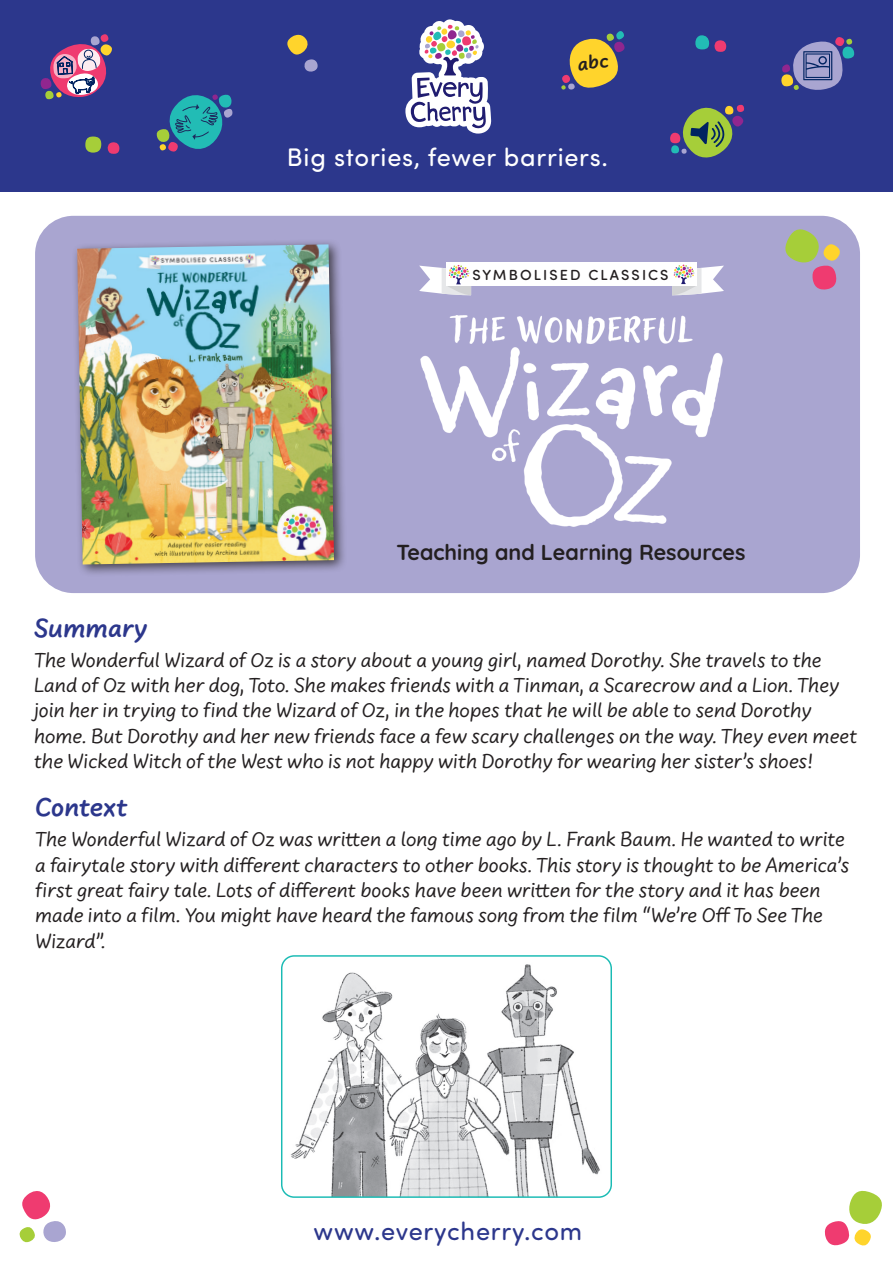
<style>
.page{position:relative;width:893px;height:1263px;background:#fff}
.page>*{position:absolute;margin:0;border:0;box-sizing:border-box;transform-origin:0 0}
.Heading{font:700 27.3px "Uberhand Pro";color:#2c378c}
.t1{font:25.5px "Sofia Pro Soft";letter-spacing:.03em;color:#fff}
.t2{font:25.5px "Sofia Pro Soft";letter-spacing:.03em;color:#2c378c}
.t3{font:700 21.6px "Quicksand";color:#231f20}
.Body{font:21.15px/25.2px "Uberhand Pro";color:#231f20}
.t4{font:500 14.7px "Sofia Pro Soft";letter-spacing:.145em;color:#231f20}
</style>
<div class="page">
<div style="left:0;top:0;width:893px;height:191px;background:#2c378c"></div>
<svg style="left:824px;top:1190px;width:58px;height:56px"></svg>
<svg style="left:19px;top:1191px;width:47px;height:52px"></svg>
<svg style="left:405px;top:19px;width:86px;height:115px"></svg>
<svg style="left:670px;top:104px;width:74px;height:54px"></svg>
<svg style="left:781px;top:37px;width:74px;height:53px"></svg>
<svg style="left:85px;top:136px;width:35px;height:18px"></svg>
<svg style="left:287px;top:34px;width:31px;height:38px"></svg>
<svg style="left:695px;top:35px;width:32px;height:17px"></svg>
<svg style="left:40px;top:34px;width:72px;height:66px"></svg>
<svg style="left:156px;top:94px;width:77px;height:58px"></svg>
<div style="left:35px;top:216px;width:825px;height:377px;background:#a9a5d0;border-radius:38px"></div>
<div style="left:71px;top:239px;width:276px;height:339px;background:#231f20;opacity:.75"></div>
<img style="left:77px;top:244px;width:257px;height:320px">
<img style="left:420px;top:315px;width:303px;height:211px">
<div style="left:446px;top:263px;width:251px;height:23px;background:#fff"></div>
<svg style="left:419px;top:265px;width:52px;height:30px"></svg>
<svg style="left:672px;top:264px;width:52px;height:31px"></svg>
<svg style="left:785px;top:222px;width:68px;height:68px"></svg>
<img style="left:282px;top:956px;width:329px;height:241px">
<div style="left:281px;top:955px;width:331px;height:243px;border:1px solid #1abbb4;border-radius:13px"></div>
<svg style="left:561px;top:31px;width:64px;height:59px"></svg>
<p class="t1" style="left:287px;top:140px;width:323px">Big stories, fewer barriers.</p>
<p class="t4" style="left:472px;top:265px;width:198px">SYMBOLISED CLASSICS</p>
<p class="t3" style="left:396px;top:534px;width:351px">Teaching and Learning Resources</p>
<p class="Heading" style="left:34px;top:607px;width:115px">Summary</p>
<p class="Body" style="left:34px;top:646px;width:825px">The Wonderful Wizard of Oz is a story about a young girl, named Dorothy. She travels to the Land of Oz with her dog, Toto. She makes friends with a Tinman, a Scarecrow and a Lion. They join her in trying to find the Wizard of Oz, in the hopes that he will be able to send Dorothy home. But Dorothy and her new friends face a few scary challenges on the way. They even meet the Wicked Witch of the West who is not happy with Dorothy for wearing her sister’s shoes!</p>
<p class="Heading" style="left:35px;top:787px;width:94px">Context</p>
<p class="Body" style="left:35px;top:826px;width:816px">The Wonderful Wizard of Oz was written a long time ago by L. Frank Baum. He wanted to write a fairytale story with different characters to other books. This story is thought to be America’s first great fairy tale. Lots of different books have been written for the story and it has been made into a film. You might have heard the famous song from the film “We’re Off To See The Wizard”.</p>
<p class="t2" style="left:314px;top:1214px;width:270px">www.everycherry.com</p>
</div>
